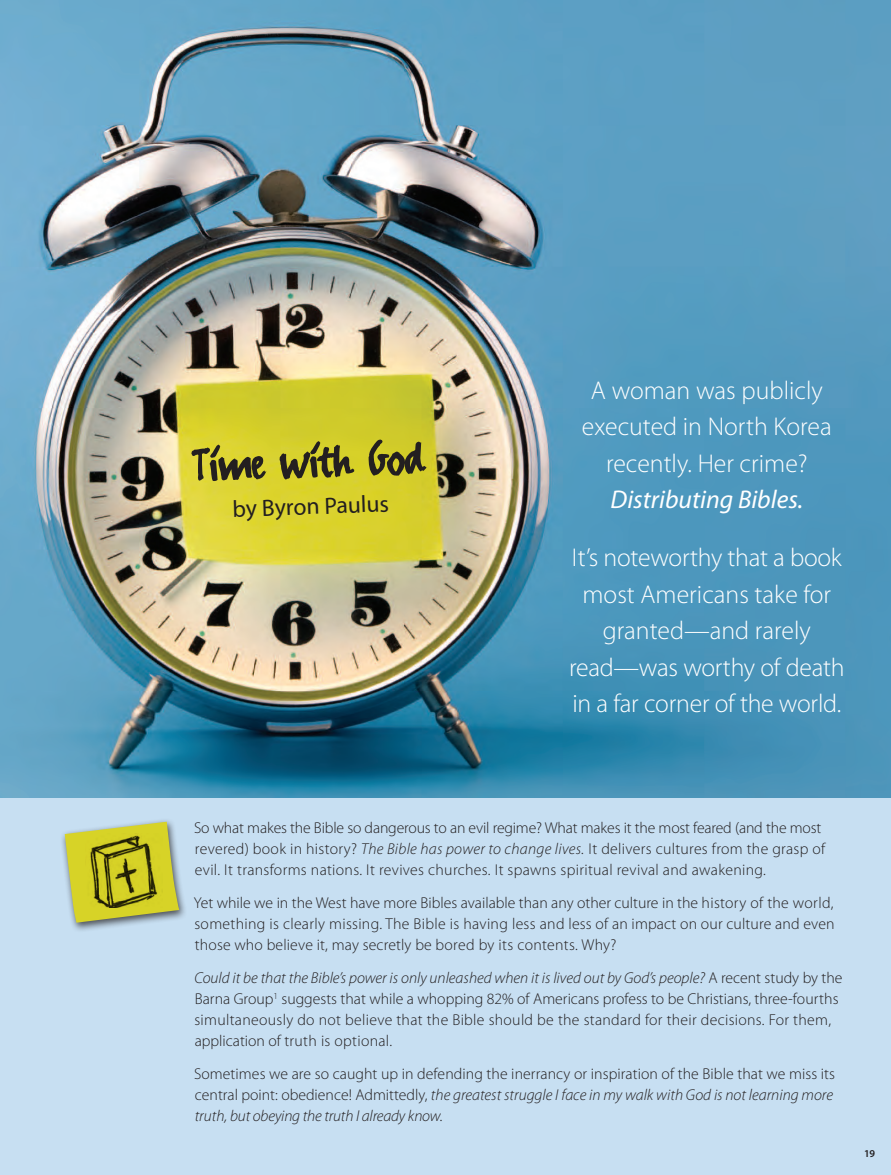
<style>
.page{position:relative;width:891px;height:1175px;background:#fff}
.page>*{position:absolute;margin:0;border:0;box-sizing:border-box;transform-origin:0 0}
.Vendor_Names{font:58.35px "FF Erikrighthand";color:#231f20}
.Vendor_Names-2{font:300 25.8px/36.3px "Myriad Pro";color:#fff;text-align:center}
.Vendor_Names-3{font:23.7px "Myriad Pro";color:#231f20}
.t1{font:300 15.75px/21px "Myriad Pro";letter-spacing:.01em;color:#231f20}
.t2{font:600 10.5px "Myriad Pro";color:#231f20}
.s1{font-weight:400;font-style:italic}
.s2{font-style:italic}
</style>
<div class="page">
<img style="left:0;top:0;width:891px;height:798px">
<div style="left:0;top:798px;width:891px;height:376px;background:#c7dff2"></div>
<div style="left:60px;top:817px;width:128px;height:115px;background:#231f20;opacity:.75"></div>
<svg style="left:65px;top:821px;width:114px;height:101px"></svg>
<img style="left:86px;top:833px;width:76px;height:74px">
<p class="Vendor_Names" style="left:190px;top:429px;width:235px;rotate:-2deg">Time with God</p>
<p class="Vendor_Names-3" style="left:232px;top:494px;width:158px;rotate:-2deg">by Byron Paulus</p>
<p class="Vendor_Names-2" style="left:582px;top:372px;width:251px">A woman was publicly executed in North Korea recently. Her crime?<br><span class="s1">Distributing Bibles.</span></p>
<p class="Vendor_Names-2" style="left:569px;top:540px;width:277px">It’s noteworthy that a book most Americans take for granted—and rarely read—was worthy of death in a far corner of the world.</p>
<p class="t1" style="left:194px;top:817px;width:633px">So what makes the Bible so dangerous to an evil regime? What makes it the most feared (and the most revered) book in history? <span class="s2">The Bible has power to change lives.</span> It delivers cultures from the grasp of evil. It transforms nations. It revives churches. It spawns spiritual revival and awakening.</p>
<p class="t1" style="left:194px;top:892px;width:642px;text-align:justify">Yet while we in the West have more Bibles available than any other culture in the history of the world, something is clearly missing. The Bible is having less and less of an impact on our culture and even those who believe it, may secretly be bored by its contents. Why?</p>
<p class="t1" style="left:194px;top:967px;width:650px"><span class="s2">Could it be that the Bible’s power is only unleashed when it is lived out by God’s people?</span> A recent study by the Barna Group<sup>1</sup> suggests that while a whopping 82% of Americans profess to be Christians, three-fourths simultaneously do not believe that the Bible should be the standard for their decisions. For them, application of truth is optional.</p>
<p class="t1" style="left:194px;top:1063px;width:643px">Sometimes we are so caught up in defending the inerrancy or inspiration of the Bible that we miss its central point: obedience! Admittedly, <span class="s2">the greatest struggle I face in my walk with God is not learning more truth, but obeying the truth I already know.</span></p>
<p class="t2" style="left:864px;top:1147px;width:13px">19</p>
</div>
